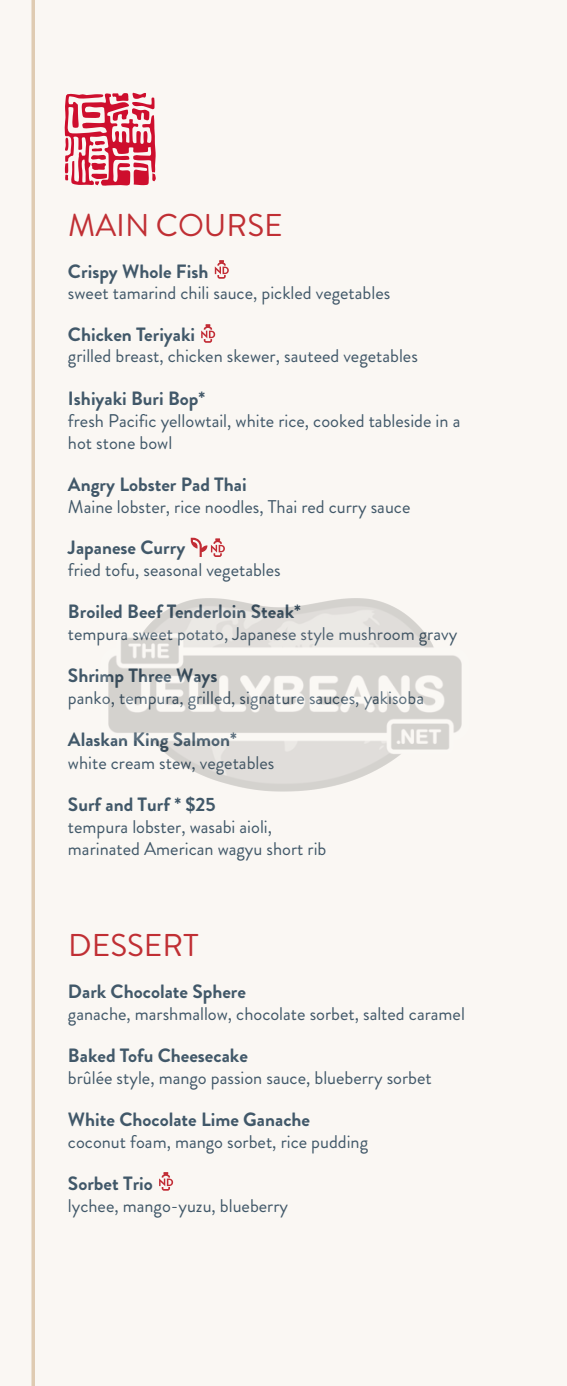
<style>
.page{position:relative;width:567px;height:1386px;background:#faf7f3}
.page>*{position:absolute;margin:0;border:0;box-sizing:border-box;transform-origin:0 0}
.t1{font:31.5px "Brandon Grotesque";color:#c02f34}
.t2{font:700 19.25px "Brandon Grotesque";color:#415869}
.t3{font:18.38px/21.7px "Brandon Grotesque";color:#415869}
</style>
<div class="page">
<svg style="left:215px;top:260px;width:14px;height:19px"></svg>
<svg style="left:201px;top:324px;width:14px;height:19px"></svg>
<svg style="left:159px;top:1172px;width:14px;height:19px"></svg>
<svg style="left:65px;top:93px;width:91px;height:93px"></svg>
<img style="left:108px;top:537px;width:354px;height:255px">
<h1 class="t1" style="left:68px;top:203px;width:216px">MAIN COURSE</h1>
<p class="t2" style="left:68px;top:258px;width:142px">Crispy Whole Fish</p>
<p class="t3" style="left:68px;top:283px;width:324px">sweet tamarind chili sauce, pickled vegetables</p>
<p class="t2" style="left:68px;top:321px;width:129px">Chicken Teriyaki</p>
<p class="t3" style="left:68px;top:346px;width:351px">grilled breast, chicken skewer, sauteed vegetables</p>
<p class="t2" style="left:68px;top:385px;width:139px">Ishiyaki Buri Bop*</p>
<p class="t3" style="left:68px;top:410px;width:394px">fresh Pacific yellowtail, white rice, cooked tableside in a hot stone bowl</p>
<p class="t2" style="left:68px;top:471px;width:180px">Angry Lobster Pad Thai</p>
<p class="t3" style="left:68px;top:496px;width:344px">Maine lobster, rice noodles, Thai red curry sauce</p>
<p class="t2" style="left:68px;top:534px;width:119px">Japanese Curry</p>
<p class="t3" style="left:68px;top:559px;width:214px">fried tofu, seasonal vegetables</p>
<p class="t2" style="left:68px;top:598px;width:234px">Broiled Beef Tenderloin Steak*</p>
<p class="t3" style="left:68px;top:623px;width:391px">tempura sweet potato, Japanese style mushroom gravy</p>
<p class="t2" style="left:68px;top:662px;width:151px">Shrimp Three Ways</p>
<p class="t3" style="left:68px;top:687px;width:358px">panko, tempura, grilled, signature sauces, yakisoba</p>
<p class="t2" style="left:68px;top:726px;width:170px">Alaskan King Salmon*</p>
<p class="t3" style="left:68px;top:752px;width:208px">white cream stew, vegetables</p>
<p class="t2" style="left:68px;top:791px;width:149px">Surf and Turf * $25</p>
<p class="t3" style="left:68px;top:816px;width:260px">tempura lobster, wasabi aioli, marinated American wagyu short rib</p>
<h1 class="t1" style="left:68px;top:924px;width:132px">DESSERT</h1>
<p class="t2" style="left:68px;top:978px;width:180px">Dark Chocolate Sphere</p>
<p class="t3" style="left:68px;top:1003px;width:398px">ganache, marshmallow, chocolate sorbet, salted caramel</p>
<p class="t2" style="left:68px;top:1042px;width:181px">Baked Tofu Cheesecake</p>
<p class="t3" style="left:68px;top:1067px;width:365px">brûlée style, mango passion sauce, blueberry sorbet</p>
<p class="t2" style="left:68px;top:1106px;width:244px">White Chocolate Lime Ganache</p>
<p class="t3" style="left:68px;top:1131px;width:302px">coconut foam, mango sorbet, rice pudding</p>
<p class="t2" style="left:68px;top:1170px;width:86px">Sorbet Trio</p>
<p class="t3" style="left:68px;top:1195px;width:222px">lychee, mango-yuzu, blueberry</p>
</div>
